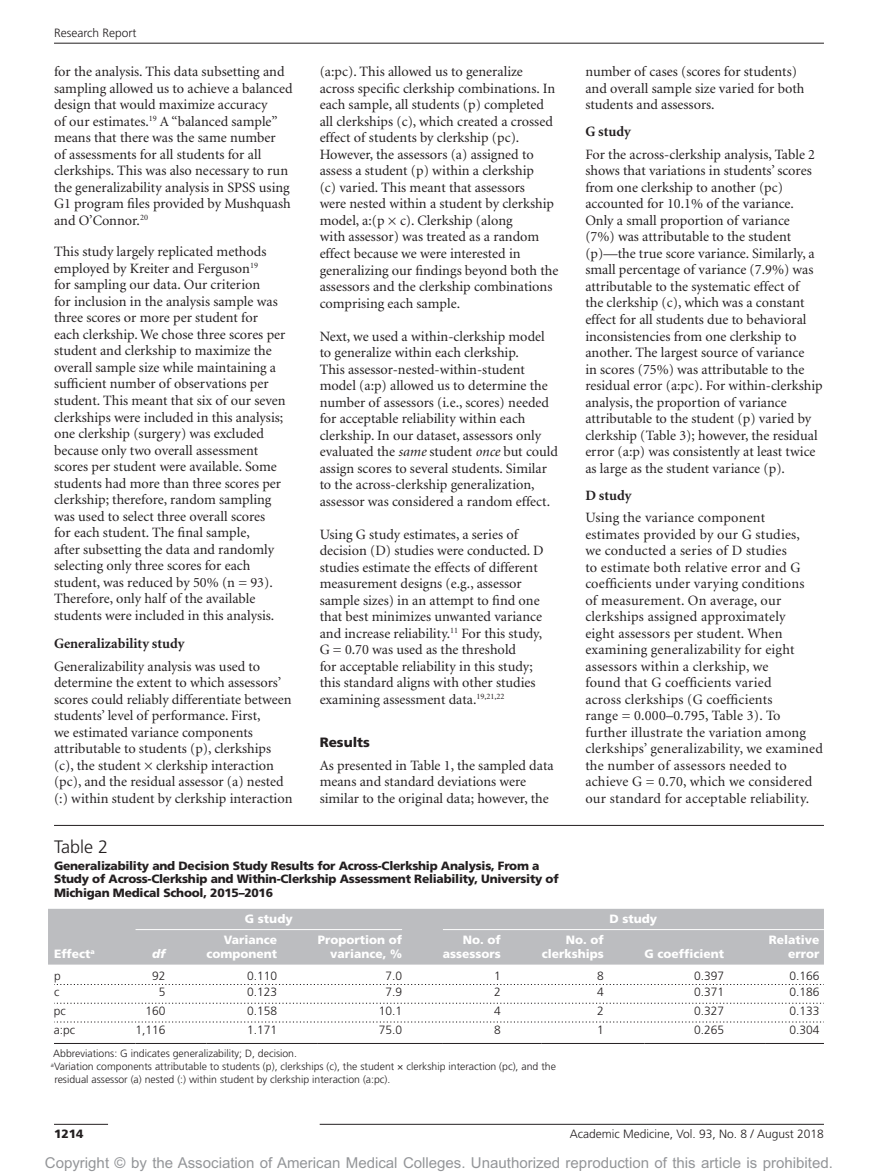
<style>
.page{position:relative;width:878px;height:1175px;background:#fff}
.page>*{position:absolute;margin:0;border:0;box-sizing:border-box;transform-origin:0 0}
.t1{font:300 18px "Frutiger";color:#231f20}
.t2{font:15px "Arial MT Std";color:#939598}
.t3{font:14.25px/16.5px "Minion";color:#231f20}
.t4{font:700 14.25px "Minion";color:#231f20}
.t5{font:900 13.5px "Frutiger";color:#231f20}
.t6{font:900 12px/13.5px "Frutiger";letter-spacing:-.02em;color:#231f20}
.t7{font:300 12px "Frutiger";color:#231f20}
.t8{font:900 12px/13.5px "Frutiger";color:#fff;text-align:right}
.t9{font:italic 900 12px "Frutiger";color:#fff}
.t10{font:300 10.5px "Frutiger";color:#231f20}
.s1{font-style:italic}
</style>
<div class="page">
<hr style="left:54px;top:43px;width:770px;height:1px;background:#231f20">
<hr style="left:320px;top:1124px;width:504px;height:1px;background:#231f20">
<hr style="left:54px;top:1124px;width:54px;height:1px;background:#231f20">
<div style="left:48px;top:908px;width:776px;height:56px;background:#bcbdc0"></div>
<svg style="left:54px;top:984px;width:770px;height:1px"></svg>
<svg style="left:54px;top:1002px;width:770px;height:1px"></svg>
<svg style="left:54px;top:1021px;width:770px;height:1px"></svg>
<hr style="left:54px;top:1043px;width:81px;height:1px;background:#231f20">
<hr style="left:135px;top:1043px;width:71px;height:1px;background:#231f20">
<hr style="left:206px;top:1043px;width:112px;height:1px;background:#231f20">
<hr style="left:318px;top:1043px;width:125px;height:1px;background:#231f20">
<hr style="left:443px;top:1043px;width:98px;height:1px;background:#231f20">
<hr style="left:541px;top:1043px;width:103px;height:1px;background:#231f20">
<hr style="left:644px;top:1043px;width:121px;height:1px;background:#231f20">
<hr style="left:765px;top:1043px;width:59px;height:1px;background:#231f20">
<hr style="left:54px;top:825px;width:770px;height:1px;background:#231f20">
<hr style="left:135px;top:929px;width:267px;height:1px;background:#fff">
<hr style="left:443px;top:929px;width:381px;height:1px;background:#fff">
<p class="t7" style="left:54px;top:26px;width:84px">Research Report</p>
<p class="t3" style="left:54px;top:64px;width:240px">for the analysis. This data subsetting and sampling allowed us to achieve a balanced design that would maximize accuracy<br>of our estimates.<sup>19</sup> A “balanced sample” means that there was the same number<br>of assessments for all students for all clerkships. This was also necessary to run the generalizability analysis in SPSS using G1 program files provided by Mushquash and O’Connor.<sup>20</sup></p>
<p class="t3" style="left:54px;top:244px;width:233px">This study largely replicated methods employed by Kreiter and Ferguson<sup>19<br></sup>for sampling our data. Our criterion<br>for inclusion in the analysis sample was three scores or more per student for each clerkship. We chose three scores per student and clerkship to maximize the overall sample size while maintaining a sufficient number of observations per student. This meant that six of our seven clerkships were included in this analysis; one clerkship (surgery) was excluded because only two overall assessment scores per student were available. Some students had more than three scores per clerkship; therefore, random sampling was used to select three overall scores<br>for each student. The final sample,<br>after subsetting the data and randomly selecting only three scores for each student, was reduced by 50% (n = 93).<br>Therefore, only half of the available students were included in this analysis.</p>
<p class="t4" style="left:54px;top:636px;width:132px">Generalizability study</p>
<p class="t3" style="left:54px;top:658px;width:240px">Generalizability analysis was used to determine the extent to which assessors’ scores could reliably differentiate between students’ level of performance. First,<br>we estimated variance components attributable to students (p), clerkships (c), the student × clerkship interaction (pc), and the residual assessor (a) nested (:) within student by clerkship interaction</p>
<p class="t3" style="left:320px;top:64px;width:240px">(a:pc). This allowed us to generalize across specific clerkship combinations. In each sample, all students (p) completed all clerkships (c), which created a crossed effect of students by clerkship (pc).<br>However, the assessors (a) assigned to assess a student (p) within a clerkship<br>(c) varied. This meant that assessors<br>were nested within a student by clerkship model, a:(p × c). Clerkship (along<br>with assessor) was treated as a random effect because we were interested in generalizing our findings beyond both the assessors and the clerkship combinations comprising each sample.</p>
<p class="t3" style="left:320px;top:328px;width:240px">Next, we used a within-clerkship model to generalize within each clerkship.<br>This assessor-nested-within-student model (a:p) allowed us to determine the number of assessors (i.e., scores) needed for acceptable reliability within each clerkship. In our dataset, assessors only evaluated the <span class="s1">same</span> student <span class="s1">once</span> but could assign scores to several students. Similar to the across-clerkship generalization, assessor was considered a random effect.</p>
<p class="t3" style="left:319px;top:526px;width:225px">Using G study estimates, a series of decision (D) studies were conducted. D studies estimate the effects of different measurement designs (e.g., assessor sample sizes) in an attempt to find one that best minimizes unwanted variance and increase reliability.<sup>11</sup> For this study, G = 0.70 was used as the threshold<br>for acceptable reliability in this study; this standard aligns with other studies examining assessment data.<sup>19,21,22</sup></p>
<p class="t5" style="left:320px;top:734px;width:52px">Results</p>
<p class="t3" style="left:320px;top:757px;width:235px">As presented in Table 1, the sampled data means and standard deviations were similar to the original data; however, the</p>
<p class="t3" style="left:585px;top:64px;width:221px">number of cases (scores for students) and overall sample size varied for both students and assessors.</p>
<p class="t4" style="left:585px;top:125px;width:47px">G study</p>
<p class="t3" style="left:585px;top:147px;width:239px">For the across-clerkship analysis, Table 2 shows that variations in students’ scores from one clerkship to another (pc) accounted for 10.1% of the variance.<br>Only a small proportion of variance<br>(7%) was attributable to the student (p)—the true score variance. Similarly, a small percentage of variance (7.9%) was attributable to the systematic effect of<br>the clerkship (c), which was a constant effect for all students due to behavioral inconsistencies from one clerkship to another. The largest source of variance<br>in scores (75%) was attributable to the residual error (a:pc). For within-clerkship analysis, the proportion of variance attributable to the student (p) varied by clerkship (Table 3); however, the residual error (a:p) was consistently at least twice as large as the student variance (p).</p>
<p class="t4" style="left:585px;top:488px;width:48px">D study</p>
<p class="t3" style="left:585px;top:510px;width:239px">Using the variance component estimates provided by our G studies,<br>we conducted a series of D studies<br>to estimate both relative error and G coefficients under varying conditions<br>of measurement. On average, our clerkships assigned approximately<br>eight assessors per student. When examining generalizability for eight assessors within a clerkship, we<br>found that G coefficients varied<br>across clerkships (G coefficients<br>range = 0.000–0.795, Table 3). To further illustrate the variation among clerkships’ generalizability, we examined the number of assessors needed to achieve G = 0.70, which we considered our standard for acceptable reliability.</p>
<p class="t1" style="left:54px;top:836px;width:56px">Table 2</p>
<p class="t6" style="left:54px;top:858px;width:506px">Generalizability and Decision Study Results for Across-Clerkship Analysis, From a<br>Study of Across-Clerkship and Within-Clerkship Assessment Reliability, University of<br>Michigan Medical School, 2015–2016</p>
<p class="t8" style="left:245px;top:912px;width:49px">G study</p>
<p class="t8" style="left:609px;top:912px;width:49px">D study</p>
<p class="t8" style="left:54px;top:946px;width:42px">Effect<sup>a</sup></p>
<p class="t9" style="left:152px;top:946px;width:15px">df</p>
<p class="t8" style="left:206px;top:933px;width:72px">Variance component</p>
<p class="t8" style="left:318px;top:933px;width:86px">Proportion of variance, %</p>
<p class="t8" style="left:443px;top:933px;width:60px">No. of assessors</p>
<p class="t8" style="left:541px;top:933px;width:64px">No. of clerkships</p>
<p class="t8" style="left:644px;top:946px;width:81px">G coefficient</p>
<p class="t8" style="left:768px;top:933px;width:52px">Relative error</p>
<p class="t7" style="left:54px;top:968px;width:8px">p</p>
<p class="t7" style="left:152px;top:968px;width:15px">92</p>
<p class="t7" style="left:247px;top:968px;width:32px">0.110</p>
<p class="t7" style="left:385px;top:968px;width:18px">7.0</p>
<p class="t7" style="left:494px;top:968px;width:8px">1</p>
<p class="t7" style="left:597px;top:968px;width:8px">8</p>
<p class="t7" style="left:694px;top:968px;width:32px">0.397</p>
<p class="t7" style="left:789px;top:968px;width:32px">0.166</p>
<p class="t7" style="left:54px;top:985px;width:7px">c</p>
<p class="t7" style="left:159px;top:985px;width:8px">5</p>
<p class="t7" style="left:247px;top:985px;width:32px">0.123</p>
<p class="t7" style="left:385px;top:985px;width:18px">7.9</p>
<p class="t7" style="left:494px;top:985px;width:8px">2</p>
<p class="t7" style="left:597px;top:985px;width:8px">4</p>
<p class="t7" style="left:694px;top:985px;width:32px">0.371</p>
<p class="t7" style="left:789px;top:985px;width:32px">0.186</p>
<p class="t7" style="left:54px;top:1004px;width:13px">pc</p>
<p class="t7" style="left:145px;top:1004px;width:22px">160</p>
<p class="t7" style="left:247px;top:1004px;width:32px">0.158</p>
<p class="t7" style="left:379px;top:1004px;width:25px">10.1</p>
<p class="t7" style="left:494px;top:1004px;width:8px">4</p>
<p class="t7" style="left:597px;top:1004px;width:8px">2</p>
<p class="t7" style="left:694px;top:1004px;width:32px">0.327</p>
<p class="t7" style="left:789px;top:1004px;width:32px">0.133</p>
<p class="t7" style="left:54px;top:1023px;width:23px">a:pc</p>
<p class="t7" style="left:135px;top:1023px;width:32px">1,116</p>
<p class="t7" style="left:247px;top:1023px;width:32px">1.171</p>
<p class="t7" style="left:378px;top:1023px;width:25px">75.0</p>
<p class="t7" style="left:494px;top:1023px;width:8px">8</p>
<p class="t7" style="left:597px;top:1023px;width:8px">1</p>
<p class="t7" style="left:694px;top:1023px;width:32px">0.265</p>
<p class="t7" style="left:789px;top:1023px;width:32px">0.304</p>
<p class="t10" style="left:53px;top:1047px;width:245px">Abbreviations: G indicates generalizability; D, decision.</p>
<p class="t10" style="left:51px;top:1060px;width:506px"><sup>a</sup>Variation components attributable to students (p), clerkships (c), the student × clerkship interaction (pc), and the</p>
<p class="t10" style="left:54px;top:1073px;width:337px">residual assessor (a) nested (:) within student by clerkship interaction (a:pc).</p>
<p class="t6" style="left:54px;top:1127px;width:31px">1214</p>
<p class="t7" style="left:569px;top:1127px;width:256px">Academic Medicine, Vol. 93, No. 8 / August 2018</p>
<p class="t2" style="left:45px;top:1154px;width:789px">Copyright © by the Association of American Medical Colleges. Unauthorized reproduction of this article is prohibited.</p>
</div>
